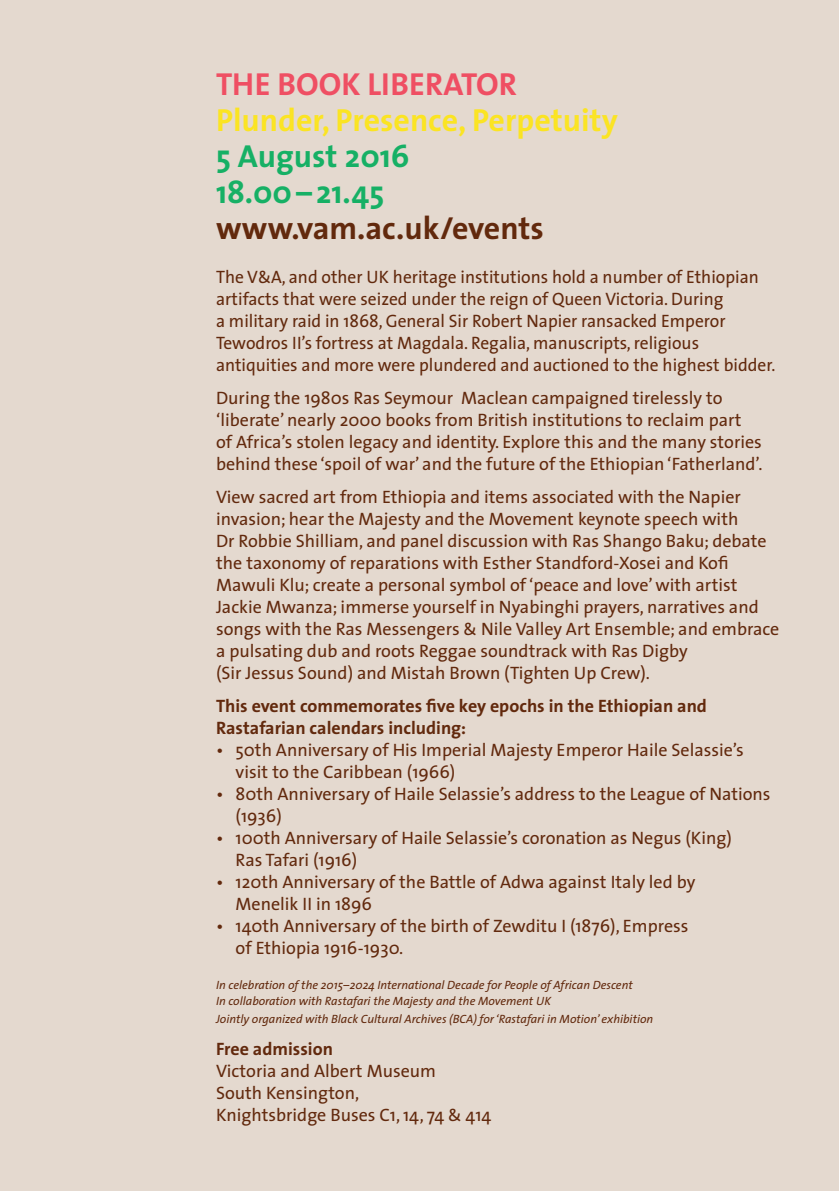
<style>
.page{position:relative;width:840px;height:1191px;background:#fff}
.page>*{position:absolute;margin:0;border:0;box-sizing:border-box;transform-origin:0 0}
.t1{font:700 32px "VA The Sans";color:#fbe423}
.t2{font:700 32px/36px "VA The Sans";color:#16b065}
.t3{font:700 32px "VA The Sans";color:#62290d}
.t4{font:700 32px "VA The Sans";color:#ef4f63}
.t5{font:18px/22px "VA The Sans";color:#62290d}
.t6{font:700 18px/22px "VA The Sans";color:#62290d}
.t7{font:italic 12px/16px "VA The Sans";color:#62290d}
</style>
<div class="page">
<div style="left:0;top:1px;width:838px;height:1190px;background:#e4d9cf"></div>
<h1 class="t4" style="left:216px;top:58px;width:302px">THE BOOK LIBERATOR</h1>
<h1 class="t1" style="left:216px;top:94px;width:403px">Plunder, Presence, Perpetuity</h1>
<h1 class="t2" style="left:216px;top:138px;width:195px">5 August 2016<br>18.00–21.45</h1>
<h1 class="t3" style="left:216px;top:202px;width:329px">www.vam.ac.uk/events</h1>
<p class="t5" style="left:216px;top:266px;width:560px">The V&amp;A, and other UK heritage institutions hold a number of Ethiopian artifacts that were seized under the reign of Queen Victoria. During<br>a military raid in 1868, General Sir Robert Napier ransacked Emperor Tewodros II’s fortress at Magdala. Regalia, manuscripts, religious antiquities and more were plundered and auctioned to the highest bidder.</p>
<p class="t5" style="left:216px;top:387px;width:547px">During the 1980s Ras Seymour Maclean campaigned tirelessly to ‘liberate’ nearly 2000 books from British institutions to reclaim part<br>of Africa’s stolen legacy and identity. Explore this and the many stories behind these ‘spoil of war’ and the future of the Ethiopian ‘Fatherland’.</p>
<p class="t5" style="left:216px;top:486px;width:564px">View sacred art from Ethiopia and items associated with the Napier invasion; hear the Majesty and the Movement keynote speech with<br>Dr Robbie Shilliam, and panel discussion with Ras Shango Baku; debate the taxonomy of reparations with Esther Standford-Xosei and Kofi Mawuli Klu; create a personal symbol of ‘peace and love’ with artist Jackie Mwanza; immerse yourself in Nyabinghi prayers, narratives and songs with the Ras Messengers &amp; Nile Valley Art Ensemble; and embrace a pulsating dub and roots Reggae soundtrack with Ras Digby<br>(Sir Jessus Sound) and Mistah Brown (Tighten Up Crew).</p>
<p class="t6" style="left:216px;top:695px;width:492px">This event commemorates five key epochs in the Ethiopian and<br>Rastafarian calendars including:</p>
<p class="t5" style="left:235px;top:738px;width:509px;text-indent:-20px">• 50th Anniversary of His Imperial Majesty Emperor Haile Selassie’s visit to the Caribbean (1966)</p>
<p class="t5" style="left:235px;top:782px;width:536px;text-indent:-20px">• 80th Anniversary of Haile Selassie’s address to the League of Nations (1936)</p>
<p class="t5" style="left:235px;top:826px;width:497px;text-indent:-20px">• 100th Anniversary of Haile Selassie’s coronation as Negus (King)<br>Ras Tafari (1916)</p>
<p class="t5" style="left:235px;top:870px;width:461px;text-indent:-20px">• 120th Anniversary of the Battle of Adwa against Italy led by<br>Menelik II in 1896</p>
<p class="t5" style="left:235px;top:914px;width:454px;text-indent:-20px">• 140th Anniversary of the birth of Zewditu I (1876), Empress of Ethiopia 1916-1930.</p>
<p class="t7" style="left:216px;top:976px;width:418px">In celebration of the 2015–2024 International Decade for People of African Descent<br>In collaboration with Rastafari the Majesty and the Movement UK</p>
<p class="t7" style="left:216px;top:1010px;width:438px">Jointly organized with Black Cultural Archives (BCA) for ‘Rastafari in Motion’ exhibition</p>
<p class="t6" style="left:216px;top:1037px;width:118px">Free admission</p>
<p class="t5" style="left:216px;top:1059px;width:276px">Victoria and Albert Museum<br>South Kensington,<br>Knightsbridge Buses C1, 14, 74 &amp; 414</p>
</div>
